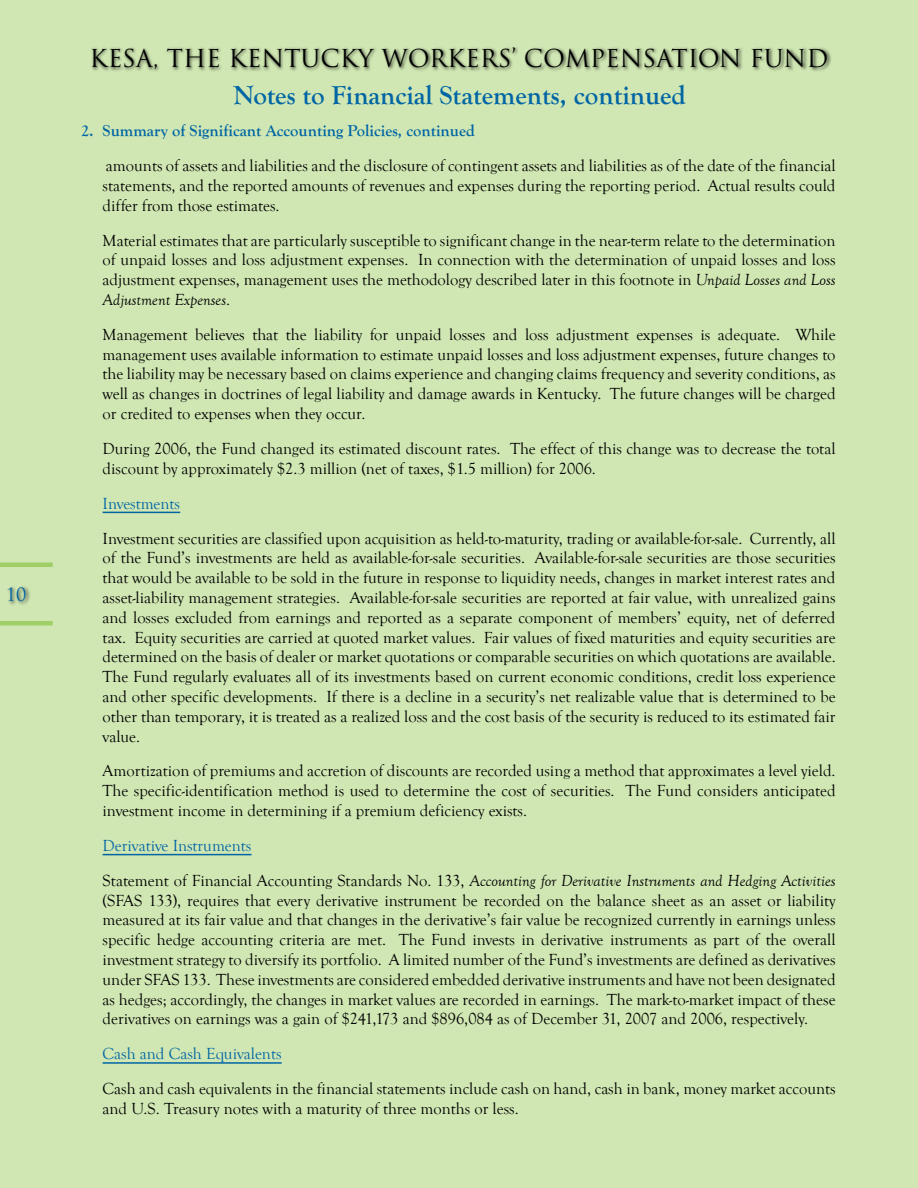
<style>
.page{position:relative;width:918px;height:1188px;background:#d0e7b3}
.page>*{position:absolute;margin:0;border:0;box-sizing:border-box;transform-origin:0 0}
.t1{font:700 27px "Goudy Old Style T";color:#0065a4}
.t2{font:24px "Trajan Pro";color:#000}
.t3{font:18px "Trajan Pro";color:#0065a4}
.t4{font:16.5px/19.8px "Goudy Old Style T";color:#000;text-align:justify}
.t5{font:italic 16.5px/34.8px "Goudy Old Style T";color:#000}
.t6{font:700 16.5px "Goudy Old Style T";color:#0065a4}
.t7{font:16.5px "Goudy Old Style T";color:#0065a4}
.s1{font-style:italic}
.s2{font-style:normal;color:#0065a4}
.s3{font-style:normal}
</style>
<div class="page">
<div style="left:91px;top:46px;width:741px;height:27px;background:#000;opacity:.75"></div>
<div style="left:7px;top:585px;width:24px;height:21px;background:#000;opacity:.75"></div>
<div style="left:0;top:621px;width:53px;height:5px;background:#a0ce67"></div>
<div style="left:0;top:562px;width:53px;height:5px;background:#a0ce67"></div>
<hr style="left:103px;top:512px;width:77px;height:1px;background:#0065a4">
<hr style="left:103px;top:854px;width:149px;height:1px;background:#0065a4">
<hr style="left:103px;top:1062px;width:179px;height:2px;background:#0065a4">
<p class="t3" style="left:6px;top:583px;width:22px">10</p>
<h2 class="t2" style="left:90px;top:43px;width:740px">KESA, THE KENTUCKY WORKERS’ COMPENSATION FUND</h2>
<h1 class="t1" style="left:233px;top:80px;width:454px">Notes to Financial Statements, continued</h1>
<p class="t6" style="left:81px;top:122px;width:395px">2. Summary of Significant Accounting Policies, continued</p>
<p class="t4" style="left:103px;top:156px;width:735px">amounts of assets and liabilities and the disclosure of contingent assets and liabilities as of the date of the financial statements, and the reported amounts of revenues and expenses during the reporting period. Actual results could differ from those estimates.</p>
<p class="t4" style="left:103px;top:231px;width:735px">Material estimates that are particularly susceptible to significant change in the near‑term relate to the determination of unpaid losses and loss adjustment expenses. In connection with the determination of unpaid losses and loss adjustment expenses, management uses the methodology described later in this footnote in <span class="s1">Unpaid Losses and Loss Adjustment Expenses</span>.</p>
<p class="t4" style="left:103px;top:325px;width:735px">Management believes that the liability for unpaid losses and loss adjustment expenses is adequate. While management uses available information to estimate unpaid losses and loss adjustment expenses, future changes to the liability may be necessary based on claims experience and changing claims frequency and severity conditions, as well as changes in doctrines of legal liability and damage awards in Kentucky. The future changes will be charged or credited to expenses when they occur.</p>
<p class="t4" style="left:103px;top:439px;width:735px">During 2006, the Fund changed its estimated discount rates. The effect of this change was to decrease the total discount by approximately $2.3 million (net of taxes, $1.5 million) for 2006.</p>
<p class="t7" style="left:103px;top:494px;width:79px">Investments</p>
<p class="t4" style="left:103px;top:529px;width:735px">Investment securities are classified upon acquisition as held‑to‑maturity, trading or available‑for‑sale. Currently, all of the Fund’s investments are held as available‑for‑sale securities. Available‑for‑sale securities are those securities that would be available to be sold in the future in response to liquidity needs, changes in market interest rates and asset‑liability management strategies. Available‑for‑sale securities are reported at fair value, with unrealized gains and losses excluded from earnings and reported as a separate component of members’ equity, net of deferred tax. Equity securities are carried at quoted market values. Fair values of fixed maturities and equity securities are determined on the basis of dealer or market quotations or comparable securities on which quotations are available.<br>The Fund regularly evaluates all of its investments based on current economic conditions, credit loss experience and other specific developments. If there is a decline in a security’s net realizable value that is determined to be other than temporary, it is treated as a realized loss and the cost basis of the security is reduced to its estimated fair value.</p>
<p class="t4" style="left:103px;top:761px;width:735px">Amortization of premiums and accretion of discounts are recorded using a method that approximates a level yield.<br>The specific‑identification method is used to determine the cost of securities. The Fund considers anticipated investment income in determining if a premium deficiency exists.</p>
<p class="t5" style="left:103px;top:828px;width:735px"><span class="s2">Derivative Instruments<br></span><span class="s3">Statement of Financial Accounting Standards No. 133,</span> Accounting for Derivative Instruments and Hedging Activities</p>
<p class="t4" style="left:103px;top:891px;width:735px">(SFAS 133), requires that every derivative instrument be recorded on the balance sheet as an asset or liability measured at its fair value and that changes in the derivative’s fair value be recognized currently in earnings unless specific hedge accounting criteria are met. The Fund invests in derivative instruments as part of the overall investment strategy to diversify its portfolio. A limited number of the Fund’s investments are defined as derivatives under SFAS 133. These investments are considered embedded derivative instruments and have not been designated as hedges; accordingly, the changes in market values are recorded in earnings. The mark‑to‑market impact of these derivatives on earnings was a gain of $241,173 and $896,084 as of December 31, 2007 and 2006, respectively.</p>
<p class="t7" style="left:103px;top:1045px;width:181px">Cash and Cash Equivalents</p>
<p class="t4" style="left:103px;top:1079px;width:735px">Cash and cash equivalents in the financial statements include cash on hand, cash in bank, money market accounts and U.S. Treasury notes with a maturity of three months or less.</p>
</div>
